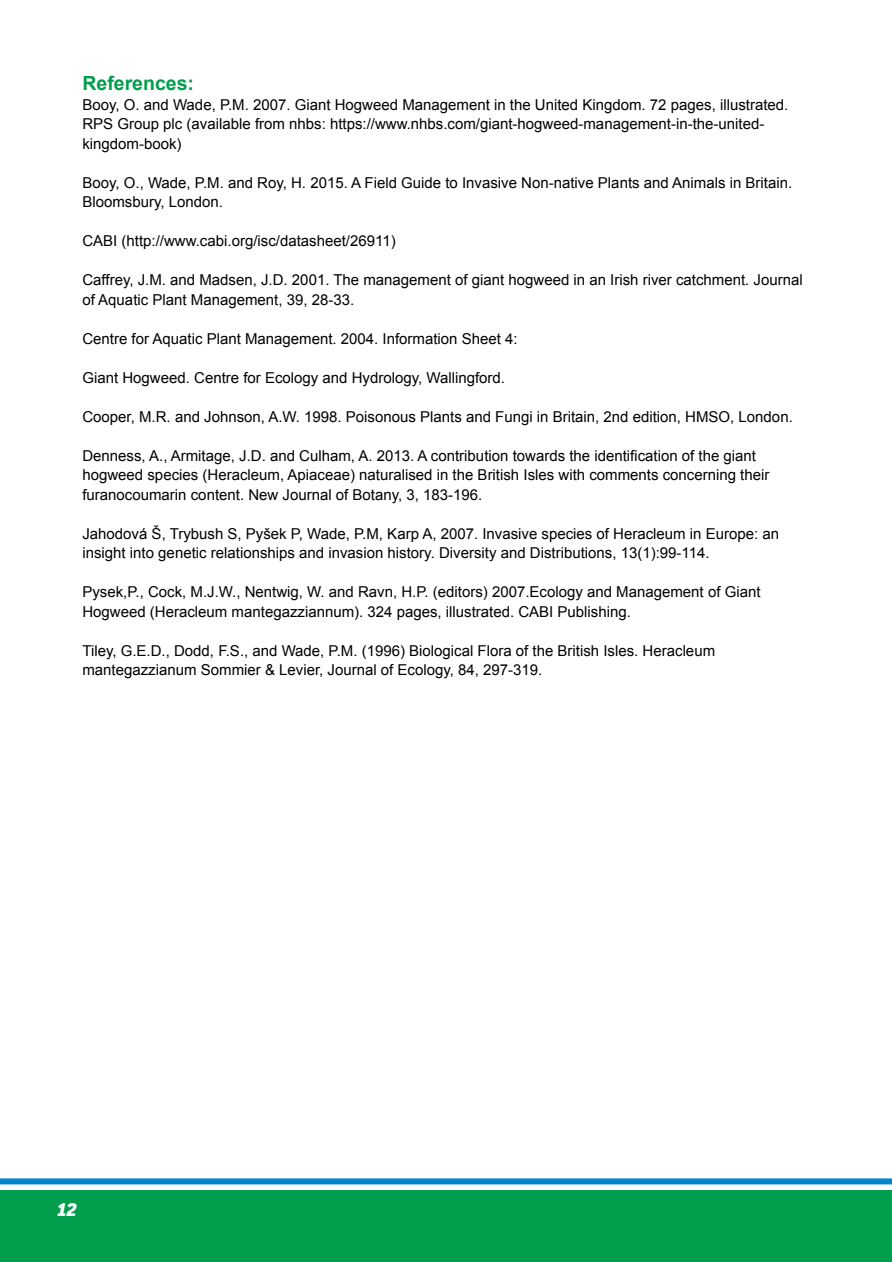
<style>
.page{position:relative;width:892px;height:1262px;background:#fff}
.page>*{position:absolute;margin:0;border:0;box-sizing:border-box;transform-origin:0 0}
.t1{font:700 19.5px "Arial";color:#009e4d}
.t2{font:italic 900 18px "Azbuka";color:#fff}
.t3{font:15px/19.5px "Arial";color:#000}
</style>
<div class="page">
<div style="left:0;top:1190px;width:892px;height:72px;background:#009e4d"></div>
<div style="left:0;top:1178px;width:892px;height:6px;background:#0084ca"></div>
<h1 class="t1" style="left:82px;top:70px;width:113px">References:</h1>
<p class="t3" style="left:82px;top:95px;width:707px">Booy, O. and Wade, P.M. 2007. Giant Hogweed Management in the United Kingdom. 72 pages, illustrated.<br>RPS Group plc (available from nhbs: https://www.nhbs.com/giant-hogweed-management-in-the-united&shy;kingdom-book)</p>
<p class="t3" style="left:82px;top:173px;width:711px">Booy, O., Wade, P.M. and Roy, H. 2015. A Field Guide to Invasive Non-native Plants and Animals in Britain.<br>Bloomsbury, London.</p>
<p class="t3" style="left:82px;top:231px;width:315px">CABI (http://www.cabi.org/isc/datasheet/26911)</p>
<p class="t3" style="left:82px;top:270px;width:722px">Caffrey, J.M. and Madsen, J.D. 2001. The management of giant hogweed in an Irish river catchment. Journal of Aquatic Plant Management, 39, 28-33.</p>
<p class="t3" style="left:82px;top:329px;width:437px">Centre for Aquatic Plant Management. 2004. Information Sheet 4:</p>
<p class="t3" style="left:82px;top:368px;width:424px">Giant Hogweed. Centre for Ecology and Hydrology, Wallingford.</p>
<p class="t3" style="left:82px;top:407px;width:712px">Cooper, M.R. and Johnson, A.W. 1998. Poisonous Plants and Fungi in Britain, 2nd edition, HMSO, London.</p>
<p class="t3" style="left:82px;top:446px;width:688px">Denness, A., Armitage, J.D. and Culham, A. 2013. A contribution towards the identification of the giant hogweed species (Heracleum, Apiaceae) naturalised in the British Isles with comments concerning their furanocoumarin content. New Journal of Botany, 3, 183-196.</p>
<p class="t3" style="left:82px;top:524px;width:698px">Jahodová Š, Trybush S, Pyšek P, Wade, P.M, Karp A, 2007. Invasive species of Heracleum in Europe: an insight into genetic relationships and invasion history. Diversity and Distributions, 13(1):99-114.</p>
<p class="t3" style="left:82px;top:582px;width:680px">Pysek,P., Cock, M.J.W., Nentwig, W. and Ravn, H.P. (editors) 2007.Ecology and Management of Giant<br>Hogweed (Heracleum mantegazziannum). 324 pages, illustrated. CABI Publishing.</p>
<p class="t3" style="left:82px;top:641px;width:634px">Tiley, G.E.D., Dodd, F.S., and Wade, P.M. (1996) Biological Flora of the British Isles. Heracleum mantegazzianum Sommier &amp; Levier, Journal of Ecology, 84, 297-319.</p>
<p class="t2" style="left:57px;top:1198px;width:25px">12</p>
</div>
